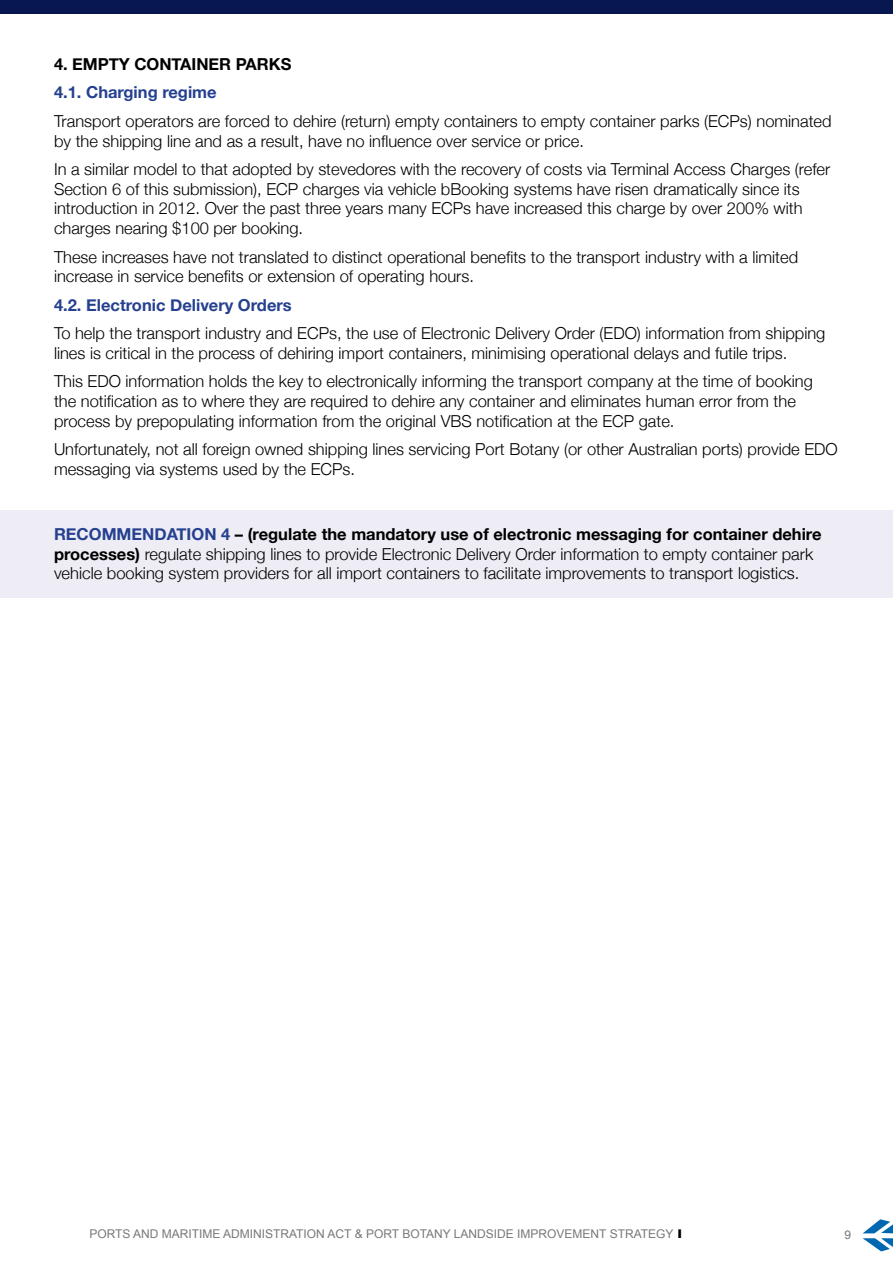
<style>
.page{position:relative;width:893px;height:1263px;background:#fff}
.page>*{position:absolute;margin:0;border:0;box-sizing:border-box;transform-origin:0 0}
.t1{font:300 16.5px/19.8px "Helvetica Neue";color:#000}
.t2{font:700 16.5px "Helvetica Neue";color:#25408f}
.t3{font:700 16.5px "Helvetica Neue";color:#000}
.t4{font:12px "Arial";color:#77787b}
.s1{font-weight:700;color:#25408f}
.s2{font-weight:700}
.s3{font-weight:900;color:#000}
</style>
<div class="page">
<svg style="left:863px;top:1219px;width:30px;height:32px"></svg>
<div style="left:0;top:0;width:893px;height:14px;background:#081750"></div>
<div style="left:0;top:510px;width:893px;height:87px;background:#eeedf5"></div>
<p class="t3" style="left:54px;top:51px;width:239px">4. EMPTY CONTAINER PARKS</p>
<p class="t2" style="left:54px;top:80px;width:164px">4.1. Charging regime</p>
<p class="t1" style="left:54px;top:110px;width:779px">Transport operators are forced to dehire (return) empty containers to empty container parks (ECPs) nominated by the shipping line and as a result, have no influence over service or price.</p>
<p class="t1" style="left:54px;top:158px;width:778px">In a similar model to that adopted by stevedores with the recovery of costs via Terminal Access Charges (refer Section 6 of this submission), ECP charges via vehicle bBooking systems have risen dramatically since its introduction in 2012. Over the past three years many ECPs have increased this charge by over 200% with charges nearing $100 per booking.</p>
<p class="t1" style="left:54px;top:245px;width:746px">These increases have not translated to distinct operational benefits to the transport industry with a limited increase in service benefits or extension of operating hours.</p>
<p class="t2" style="left:54px;top:292px;width:239px">4.2. Electronic Delivery Orders</p>
<p class="t1" style="left:54px;top:322px;width:773px">To help the transport industry and ECPs, the use of Electronic Delivery Order (EDO) information from shipping lines is critical in the process of dehiring import containers, minimising operational delays and futile trips.</p>
<p class="t1" style="left:54px;top:370px;width:760px">This EDO information holds the key to electronically informing the transport company at the time of booking the notification as to where they are required to dehire any container and eliminates human error from the process by prepopulating information from the original VBS notification at the ECP gate.</p>
<p class="t1" style="left:54px;top:438px;width:785px">Unfortunately, not all foreign owned shipping lines servicing Port Botany (or other Australian ports) provide EDO messaging via systems used by the ECPs.</p>
<p class="t1" style="left:54px;top:523px;width:769px"><span class="s1">RECOMMENDATION 4</span> <span class="s2">– (regulate the mandatory use of electronic messaging for container dehire processes)</span> regulate shipping lines to provide Electronic Delivery Order information to empty container park vehicle booking system providers for all import containers to facilitate improvements to transport logistics.</p>
<p class="t4" style="left:89px;top:1226px;width:594px">PORTS AND MARITIME ADMINISTRATION ACT &amp; PORT BOTANY LANDSIDE IMPROVEMENT STRATEGY <span class="s3">I</span></p>
<p class="t4" style="left:845px;top:1227px;width:8px">9</p>
</div>
